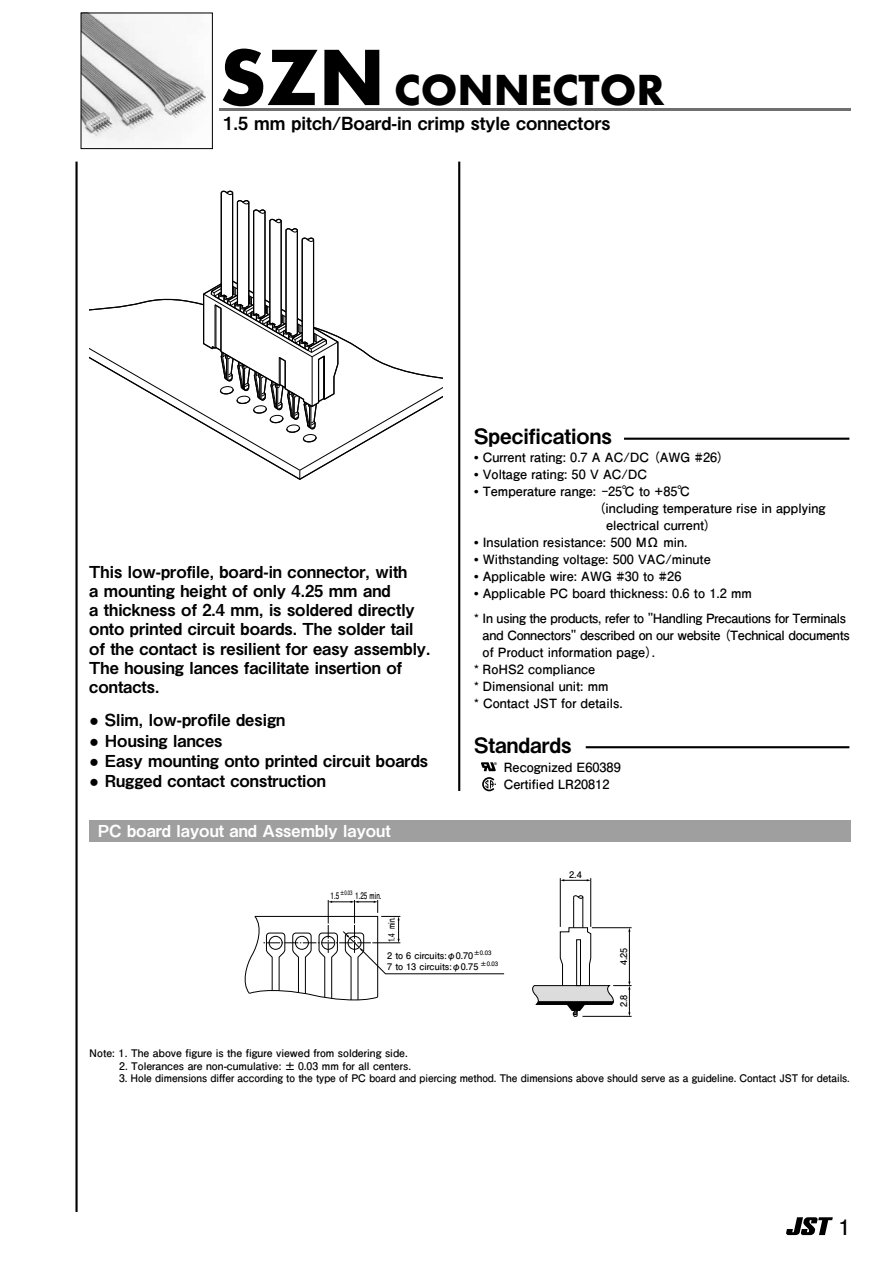
<style>
.page{position:relative;width:893px;height:1263px;background:#fff}
.page>*{position:absolute;margin:0;border:0;box-sizing:border-box;transform-origin:0 0}
.t1{font:700 45.15px "Futura PT";color:#000}
.t2{font:700 21.3px "Futo Go B101 Pr 6 N";color:#000}
.t3{font:21px "Midashi Go Pr 6 N MB31";color:#000}
.t4{font:18.15px "Midashi Go Pr 6 N MB31";color:#000}
.t5{font:16.5px/19.2px "Midashi Go Pr 6 N MB31";color:#000}
.t6{font:16.5px "Midashi Go Pr 6 N MB31";color:#fff}
.t7{font:700 12.75px/17px "Futo Go B101 Pr 6 N";color:#000}
.t8{font:700 12.75px/24.8px "Futo Go B101 Pr 6 N";letter-spacing:-.025em;color:#000}
.t9{font:700 10.5px "Futo Go B101 Pr 6 N";letter-spacing:-.005em;color:#000}
.t10{font:700 9.15px "Futo Go B101 Pr 6 N";color:#000}
.t11{font:700 9px/10.9px "Futo Go B101 Pr 6 N";color:#000}
.t12{font:700 9px "Futo Go B101 Pr 6 N";color:#000;scale:.7 1}
.t13{font:700 6px/10.8px "Futo Go B101 Pr 6 N";color:#000}
.t14{font:700 6px "Futo Go B101 Pr 6 N";color:#000;scale:.7 1}
.t15{font:700 3.75px "Arial";color:#000}
.s1{font-size:82.8px}
.s2{font-family:"Arial"}
.s3{font-family:"Arial";font-weight:700}
.s4{font-size:9px}
</style>
<div class="page">
<svg style="left:786px;top:1217px;width:47px;height:18px"></svg>
<svg style="left:89px;top:190px;width:353px;height:290px"></svg>
<hr style="left:219px;top:108px;width:631px;height:3px;background:#707070">
<img style="left:83px;top:15px;width:126px;height:127px">
<div style="left:81px;top:13px;width:132px;height:136px;border:1px solid #000"></div>
<hr style="left:75px;top:162px;width:3px;height:1050px;background:#000">
<hr style="left:458px;top:162px;width:2px;height:629px;background:#000">
<svg style="left:244px;top:900px;width:260px;height:101px"></svg>
<hr style="left:573px;top:897px;width:1px;height:31px;background:#000">
<hr style="left:582px;top:897px;width:1px;height:31px;background:#000">
<svg style="left:573px;top:895px;width:10px;height:4px"></svg>
<hr style="left:590px;top:878px;width:1px;height:49px;background:#000">
<hr style="left:560px;top:878px;width:1px;height:49px;background:#000">
<svg style="left:560px;top:879px;width:31px;height:2px"></svg>
<svg style="left:532px;top:927px;width:100px;height:90px"></svg>
<div style="left:89px;top:821px;width:761px;height:21px;background:#9f9f9f"></div>
<svg style="left:482px;top:777px;width:14px;height:14px"></svg>
<svg style="left:481px;top:762px;width:15px;height:9px"></svg>
<hr style="left:586px;top:746px;width:263px;height:2px;background:#000">
<hr style="left:624px;top:438px;width:225px;height:2px;background:#000">
<h1 class="t1" style="left:219px;top:61px;width:447px"><span class="s1">SZN</span> CONNECTOR</h1>
<h3 class="t4" style="left:224px;top:109px;width:388px">1.5 mm pitch/Board-in crimp style connectors</h3>
<h3 class="t3" style="left:474px;top:419px;width:139px">Specifications</h3>
<p class="t7" style="left:474px;top:448px;width:251px"><span class="s2">•</span> Current rating: 0.7 A AC/DC (AWG #26)</p>
<p class="t7" style="left:474px;top:465px;width:175px"><span class="s2">•</span> Voltage rating: 50 V AC/DC</p>
<p class="t7" style="left:474px;top:482px;width:218px"><span class="s2">•</span> Temperature range: -25℃ to +85℃</p>
<p class="t7" style="left:599px;top:499px;width:228px">(including temperature rise in applying</p>
<p class="t7" style="left:606px;top:516px;width:106px">electrical current)</p>
<p class="t7" style="left:474px;top:533px;width:215px"><span class="s2">•</span> Insulation resistance: 500 MΩ min.</p>
<p class="t7" style="left:474px;top:550px;width:238px"><span class="s2">•</span> Withstanding voltage: 500 VAC/minute</p>
<p class="t7" style="left:474px;top:567px;width:209px"><span class="s2">•</span> Applicable wire: AWG #30 to #26</p>
<p class="t8" style="left:474px;top:580px;width:374px"><span class="s2">•</span> Applicable PC board thickness: 0.6 to 1.2 mm<br>* In using the products, refer to "Handling Precautions for Terminals</p>
<p class="t8" style="left:483px;top:622px;width:369px">and Connectors" described on our website (Technical documents</p>
<p class="t7" style="left:483px;top:643px;width:174px">of Product information page).</p>
<p class="t7" style="left:474px;top:660px;width:123px">* RoHS2 compliance</p>
<p class="t7" style="left:474px;top:677px;width:136px">* Dimensional unit: mm</p>
<p class="t7" style="left:474px;top:694px;width:150px">* Contact JST for details.</p>
<h3 class="t3" style="left:474px;top:728px;width:99px">Standards</h3>
<p class="t7" style="left:504px;top:758px;width:118px">Recognized E60389<br>Certified LR20812</p>
<p class="t5" style="left:89px;top:561px;width:343px">This low-profile, board-in connector, with<br>a mounting height of only 4.25 mm and<br>a thickness of 2.4 mm, is soldered directly onto printed circuit boards. The solder tail of the contact is resilient for easy assembly.<br>The housing lances facilitate insertion of contacts.</p>
<p class="t5" style="left:89px;top:710px;width:198px"><span class="s3">●</span> Slim, low-profile design</p>
<p class="t5" style="left:89px;top:730px;width:135px"><span class="s3">●</span> Housing lances</p>
<p class="t5" style="left:89px;top:750px;width:340px"><span class="s3">●</span> Easy mounting onto printed circuit boards</p>
<p class="t5" style="left:89px;top:770px;width:238px"><span class="s3">●</span> Rugged contact construction</p>
<p class="t15" style="left:330px;top:760px;width:4px">®</p>
<p class="t15" style="left:494px;top:760px;width:4px">®</p>
<p class="t6" style="left:98px;top:817px;width:294px">PC board layout and Assembly layout</p>
<p class="t14" style="left:331px;top:888px;width:33px"><span class="s4">1.5</span> ±0.03</p>
<p class="t12" style="left:355px;top:888px;width:39px">1.25 min.</p>
<p class="t12" style="left:384px;top:942px;width:37px;rotate:-90deg">1.4 min.</p>
<p class="t13" style="left:481px;top:947px;width:19px;text-indent:-7px">±0.03 ±0.03</p>
<p class="t11" style="left:387px;top:950px;width:93px">2 to 6 circuits:φ0.70<br>7 to 13 circuits:φ0.75</p>
<p class="t11" style="left:569px;top:869px;width:14px">2.4</p>
<p class="t10" style="left:616px;top:965px;width:19px;rotate:-90deg">4.25</p>
<p class="t10" style="left:616px;top:1007px;width:14px;rotate:-90deg">2.8</p>
<p class="t9" style="left:89px;top:1044px;width:320px">Note: 1 . The above figure is the figure viewed from soldering side.</p>
<p class="t9" style="left:119px;top:1057px;width:293px">2. Tolerances are non-cumulative: ± 0.03 mm for all centers.</p>
<p class="t9" style="left:119px;top:1070px;width:732px">3. Hole dimensions differ according to the type of PC board and piercing method. The dimensions above should serve as a guideline. Contact JST for details.</p>
<h2 class="t2" style="left:839px;top:1210px;width:13px">1</h2>
</div>
